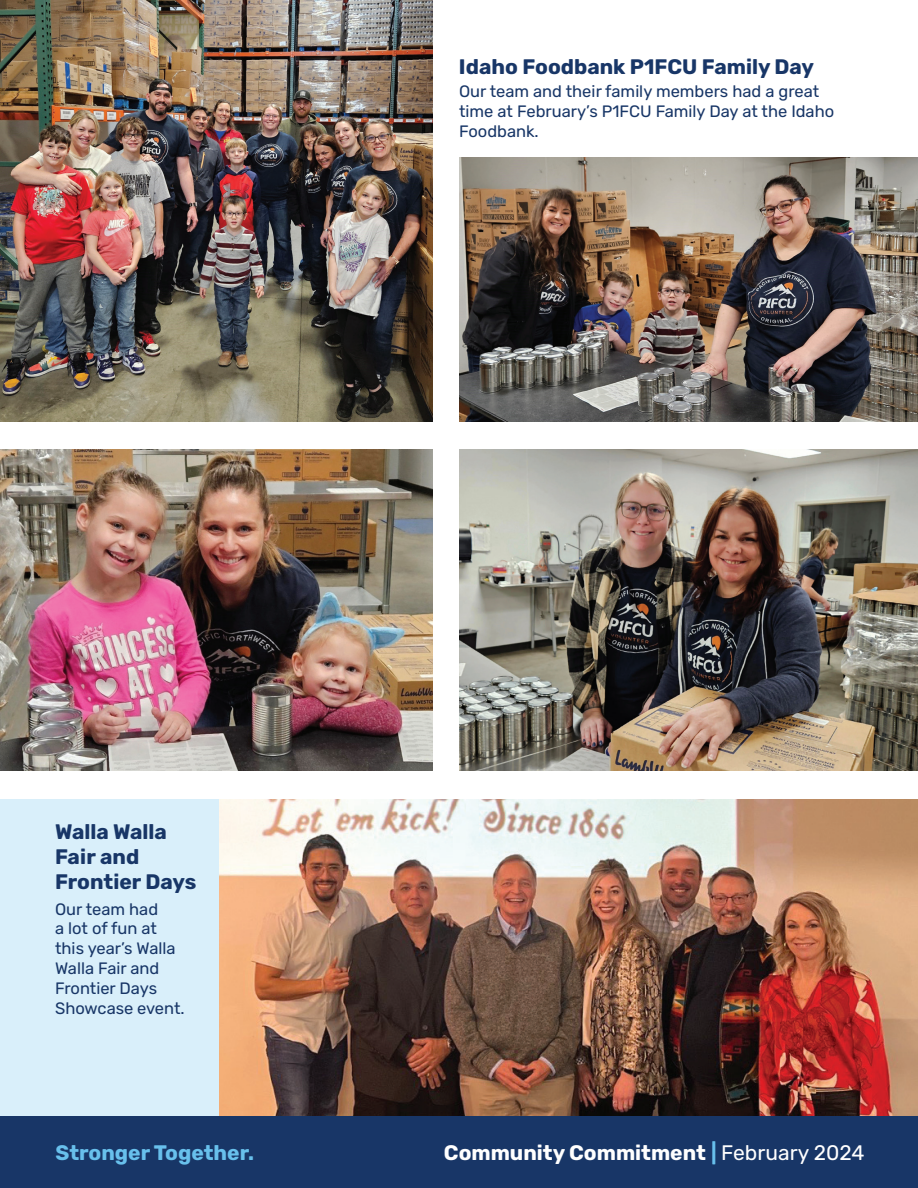
<style>
.page{position:relative;width:918px;height:1188px;background:#fff}
.page>*{position:absolute;margin:0;border:0;box-sizing:border-box;transform-origin:0 0}
.t1{font:700 21px/25.2px "Rubik";color:#183667}
.t2{font:700 21px "Rubik";color:#fff}
.t3{font:700 21px "Rubik";color:#68c0ec}
.t4{font:16.5px/19.8px "Rubik";color:#183667}
.s1{color:#68c0ec}
.s2{font-weight:400}
</style>
<div class="page">
<div style="left:0;top:1116px;width:918px;height:72px;background:#183667"></div>
<img style="left:0;top:450px;width:433px;height:321px">
<img style="left:459px;top:158px;width:459px;height:263px">
<div style="left:0;top:800px;width:918px;height:316px;background:#d9effa"></div>
<img style="left:0;top:0;width:433px;height:421px">
<img style="left:219px;top:800px;width:699px;height:316px">
<img style="left:459px;top:450px;width:459px;height:321px">
<p class="t1" style="left:459px;top:54px;width:357px">Idaho Foodbank P1FCU Family Day</p>
<p class="t4" style="left:459px;top:82px;width:377px">Our team and their family members had a great time at February’s P1FCU Family Day at the Idaho<br>Foodbank.</p>
<p class="t1" style="left:55px;top:820px;width:143px">Walla Walla<br>Fair and<br>Frontier Days</p>
<p class="t4" style="left:55px;top:899px;width:131px">Our team had<br>a lot of fun at this year’s Walla<br>Walla Fair and<br>Frontier Days<br>Showcase event.</p>
<p class="t3" style="left:55px;top:1141px;width:200px">Stronger Together.</p>
<p class="t2" style="left:444px;top:1141px;width:422px">Community Commitment <span class="s1">|</span> <span class="s2">February 2024</span></p>
</div>
